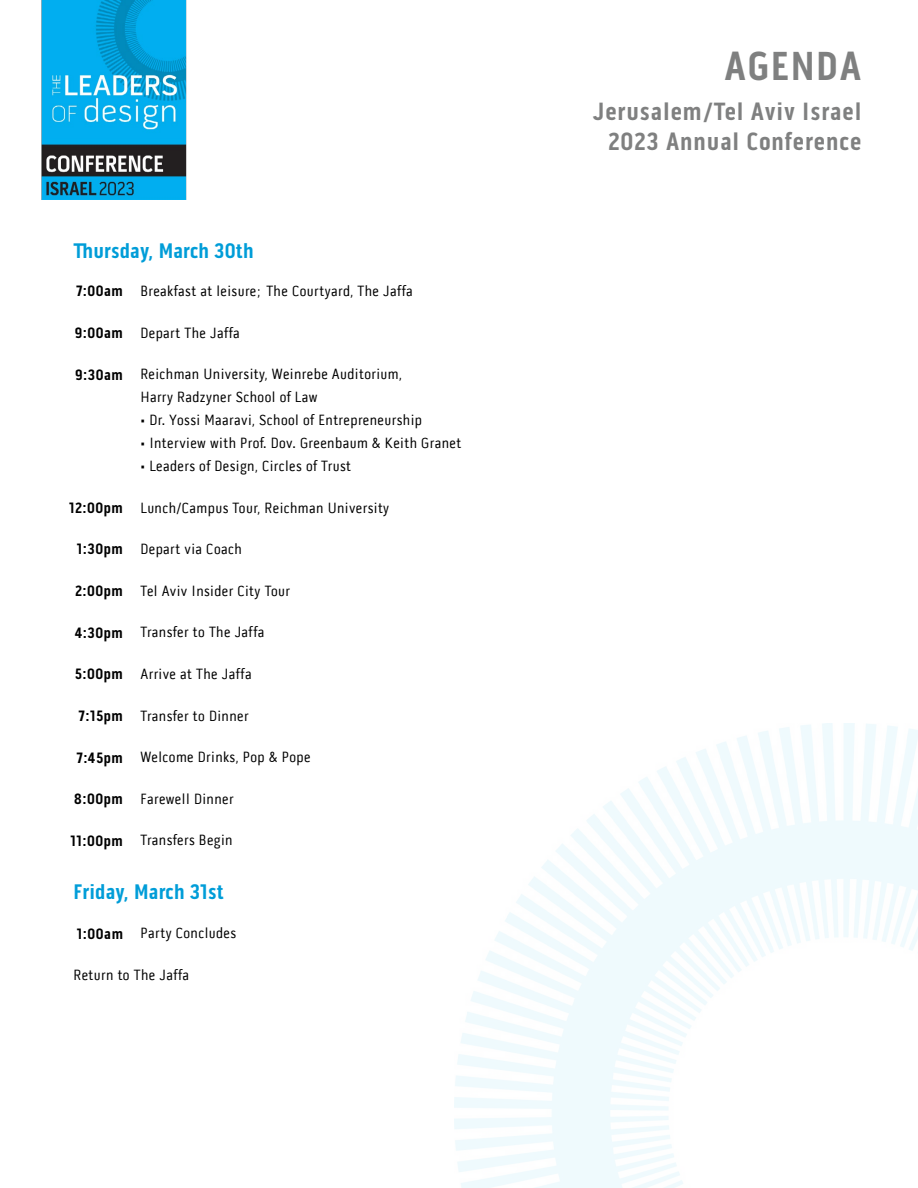
<style>
.page{position:relative;width:918px;height:1188px;background:#fff}
.page>*{position:absolute;margin:0;border:0;box-sizing:border-box;transform-origin:0 0}
.t1{font:700 41.4px "Pill Gothic 300 mg";letter-spacing:.035em;color:#7f8080}
.t2{font:700 25.5px/30.6px "Pill Gothic 300 mg";letter-spacing:.035em;color:#7f8080;text-align:center}
.t3{font:700 21.6px "Pill Gothic 300 mg";letter-spacing:.01em;color:#009dd8}
.t4{font:700 15.3px "Pill Gothic 300 mg";color:#000}
.t5{font:15px/23px "Pill Gothic 300 mg";letter-spacing:.03em;color:#000}
.s1{font-weight:700;font-size:15.3px}
</style>
<div class="page">
<img style="left:41px;top:0;width:146px;height:199px">
<h3 class="t3" style="left:73px;top:238px;width:182px">Thursday, March 30th</h3>
<p class="t5" style="left:76px;top:280px;width:338px"><span class="s1">7:00am</span> Breakfast at leisure; The Courtyard, The Jaffa</p>
<p class="t5" style="left:75px;top:321px;width:167px"><span class="s1">9:00am</span> Depart The Jaffa</p>
<p class="t4" style="left:75px;top:365px;width:49px">9:30am</p>
<p class="t5" style="left:140px;top:363px;width:263px">Reichman University, Weinrebe Auditorium,<br>Harry Radzyner School of Law</p>
<p class="t5" style="left:140px;top:409px;width:283px">• Dr. Yossi Maaravi, School of Entrepreneurship</p>
<p class="t5" style="left:140px;top:432px;width:322px">• Interview with Prof. Dov. Greenbaum &amp; Keith Granet</p>
<p class="t5" style="left:140px;top:455px;width:212px">• Leaders of Design, Circles of Trust</p>
<p class="t5" style="left:69px;top:496px;width:322px"><span class="s1">12:00pm</span> Lunch/Campus Tour, Reichman University</p>
<p class="t5" style="left:77px;top:538px;width:166px"><span class="s1">1:30pm</span> Depart via Coach</p>
<p class="t5" style="left:75px;top:579px;width:216px"><span class="s1">2:00pm</span> Tel Aviv Insider City Tour</p>
<p class="t5" style="left:75px;top:621px;width:191px"><span class="s1">4:30pm</span> Transfer to The Jaffa</p>
<p class="t5" style="left:75px;top:663px;width:178px"><span class="s1">5:00pm</span> Arrive at The Jaffa</p>
<p class="t5" style="left:79px;top:704px;width:171px"><span class="s1">7:15pm</span> Transfer to Dinner</p>
<p class="t5" style="left:77px;top:746px;width:235px"><span class="s1">7:45pm</span> Welcome Drinks, Pop &amp; Pope</p>
<p class="t5" style="left:74px;top:787px;width:161px"><span class="s1">8:00pm</span> Farewell Dinner</p>
<p class="t5" style="left:70px;top:829px;width:164px"><span class="s1">11:00pm</span> Transfers Begin</p>
<h3 class="t3" style="left:74px;top:879px;width:152px">Friday, March 31st</h3>
<p class="t5" style="left:77px;top:922px;width:161px"><span class="s1">1:00am</span> Party Concludes</p>
<p class="t5" style="left:74px;top:963px;width:117px">Return to The Jaffa</p>
<h1 class="t1" style="left:724px;top:42px;width:139px">AGENDA</h1>
<h2 class="t2" style="left:593px;top:96px;width:270px">Jerusalem/Tel Aviv Israel<br>2023 Annual Conference</h2>
</div>
